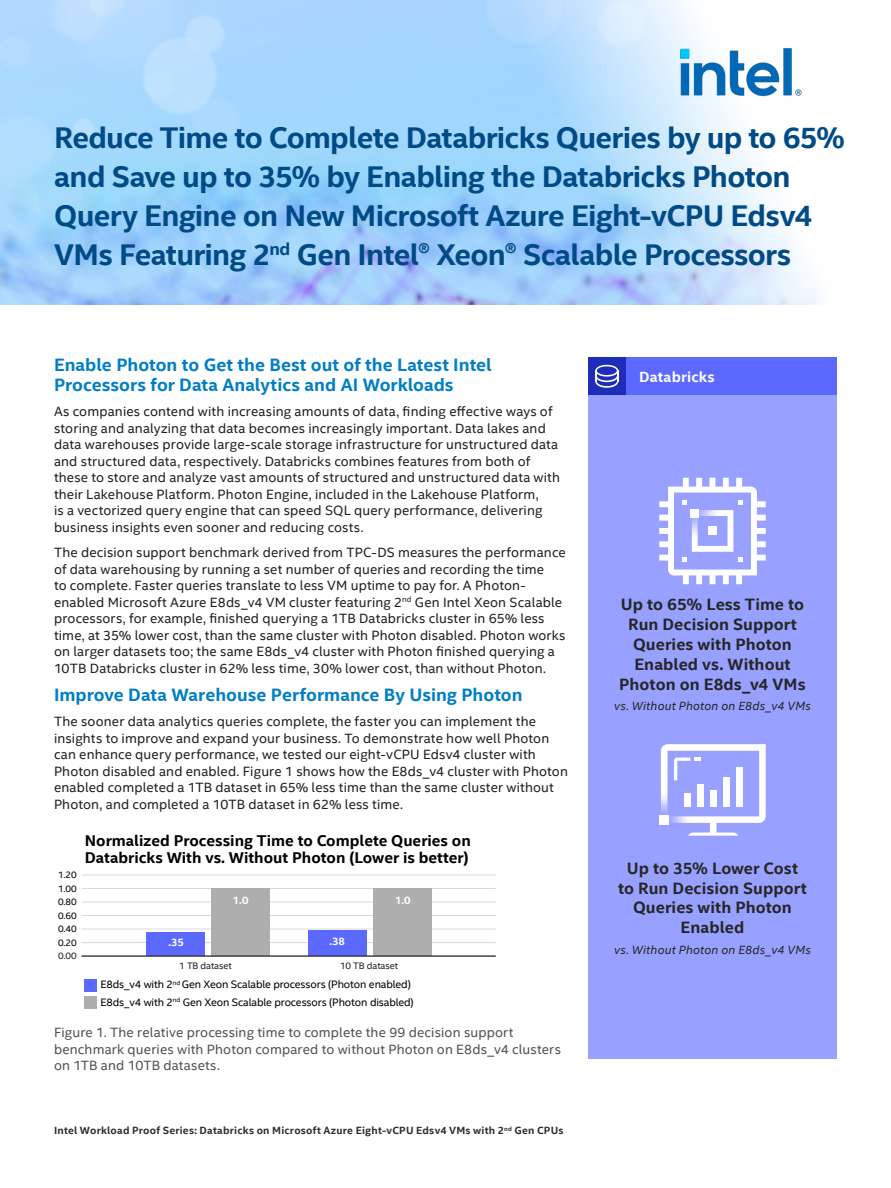
<style>
.page{position:relative;width:891px;height:1188px;background:#fff}
.page>*{position:absolute;margin:0;border:0;box-sizing:border-box;transform-origin:0 0}
.Main_Title{font:700 30px/39px "Intel Clear";letter-spacing:-.025em;color:#004a86}
.CopyHeaderBlue{font:700 18px/19.5px "Intel Clear";color:#007ec5}
.Claim{font:700 16.5px/19.8px "Intel Clear";letter-spacing:.005em;color:#262626;text-align:center}
.t1{font:700 15.6px/17.1px "Intel Clear";color:#000}
.CopyHeaderBlue-2{font:700 14.85px "Intel Clear";letter-spacing:.01em;color:#fff}
.MainCopy___Caption{font:13.5px/16.5px "Intel Clear";letter-spacing:.01em;color:#231f20}
.t2{font:13.5px/16.5px "Intel Clear";letter-spacing:.01em;color:#525252}
.Claim_small{font:italic 12px "Intel Clear";letter-spacing:.015em;color:#262626}
.t3{font:10.8px/17.5px "Intel Clear";letter-spacing:-.01em;color:#000}
.t4{font:700 10.8px "Intel Clear";color:#fff}
.Document_Header{font:700 10.5px "Intel Clear";letter-spacing:.02em;color:#2d2f2e}
.t5{font:9.45px "Intel Clear";letter-spacing:-.01em;color:#231f20}
.t6{font:9.45px "Intel Clear";letter-spacing:-.01em;color:#000}
</style>
<div class="page">
<img style="left:0;top:0;width:818px;height:305px">
<div style="left:588px;top:395px;width:249px;height:663px;background:#98a1ff"></div>
<div style="left:626px;top:357px;width:211px;height:38px;background:#5b69ff"></div>
<div style="left:588px;top:357px;width:38px;height:38px;background:#1e2eb8"></div>
<hr style="left:82px;top:942px;width:414px;height:1px;background:#d9d9d9">
<hr style="left:82px;top:929px;width:414px;height:1px;background:#d9d9d9">
<hr style="left:82px;top:915px;width:414px;height:1px;background:#d9d9d9">
<hr style="left:82px;top:902px;width:414px;height:1px;background:#d9d9d9">
<hr style="left:82px;top:888px;width:414px;height:1px;background:#d9d9d9">
<div style="left:85px;top:979px;width:12px;height:12px;background:#5b69ff"></div>
<div style="left:85px;top:997px;width:12px;height:12px;background:#aeaeae"></div>
<div style="left:147px;top:932px;width:58px;height:24px;background:#5b69ff"></div>
<div style="left:212px;top:888px;width:58px;height:68px;background:#aeaeae"></div>
<div style="left:309px;top:930px;width:58px;height:26px;background:#5b69ff"></div>
<div style="left:374px;top:888px;width:58px;height:68px;background:#aeaeae"></div>
<hr style="left:82px;top:875px;width:414px;height:1px;background:#d9d9d9">
<hr style="left:82px;top:955px;width:414px;height:2px;background:#2e2f2f">
<svg style="left:595px;top:365px;width:23px;height:23px"></svg>
<svg style="left:659px;top:478px;width:107px;height:106px"></svg>
<div style="left:690px;top:509px;width:9px;height:9px;background:#fff"></div>
<div style="left:659px;top:815px;width:10px;height:10px;background:#fff"></div>
<svg style="left:661px;top:744px;width:105px;height:92px"></svg>
<img style="left:680px;top:48px;width:122px;height:49px">
<p class="Main_Title" style="left:54px;top:119px;width:792px">Reduce Time to Complete Databricks Queries by up to 65% and Save up to 35% by Enabling the Databricks Photon Query Engine on New Microsoft Azure Eight-vCPU Edsv4<br>VMs Featuring 2<sup>nd</sup> Gen Intel® Xeon® Scalable Processors</p>
<p class="CopyHeaderBlue" style="left:54px;top:355px;width:439px">Enable Photon to Get the Best out of the Latest Intel<br>Processors for Data Analytics and AI Workloads</p>
<p class="MainCopy___Caption" style="left:54px;top:403px;width:508px">As companies contend with increasing amounts of data, finding effective ways of storing and analyzing that data becomes increasingly important. Data lakes and data warehouses provide large-scale storage infrastructure for unstructured data and structured data, respectively. Databricks combines features from both of these to store and analyze vast amounts of structured and unstructured data with their Lakehouse Platform. Photon Engine, included in the Lakehouse Platform,<br>is a vectorized query engine that can speed SQL query performance, delivering business insights even sooner and reducing costs.</p>
<p class="MainCopy___Caption" style="left:54px;top:544px;width:513px">The decision support benchmark derived from TPC-DS measures the performance of data warehousing by running a set number of queries and recording the time<br>to complete. Faster queries translate to less VM uptime to pay for. A Photon&shy;enabled Microsoft Azure E8ds_v4 VM cluster featuring 2<sup>nd</sup> Gen Intel Xeon Scalable processors, for example, finished querying a 1TB Databricks cluster in 65% less time, at 35% lower cost, than the same cluster with Photon disabled. Photon works on larger datasets too; the same E8ds_v4 cluster with Photon finished querying a 10TB Databricks cluster in 62% less time, 30% lower cost, than without Photon.</p>
<p class="CopyHeaderBlue" style="left:54px;top:685px;width:470px">Improve Data Warehouse Performance By Using Photon</p>
<p class="MainCopy___Caption" style="left:54px;top:714px;width:515px">The sooner data analytics queries complete, the faster you can implement the insights to improve and expand your business. To demonstrate how well Photon can enhance query performance, we tested our eight-vCPU Edsv4 cluster with Photon disabled and enabled. Figure 1 shows how the E8ds_v4 cluster with Photon enabled completed a 1TB dataset in 65% less time than the same cluster without Photon, and completed a 10TB dataset in 62% less time.</p>
<p class="t6" style="left:58px;top:869px;width:20px">1.20</p>
<p class="t6" style="left:58px;top:883px;width:20px">1.00</p>
<p class="t6" style="left:58px;top:896px;width:20px">0.80</p>
<p class="t6" style="left:58px;top:910px;width:20px">0.60</p>
<p class="t6" style="left:58px;top:923px;width:20px">0.40</p>
<p class="t6" style="left:58px;top:937px;width:20px">0.20</p>
<p class="t5" style="left:58px;top:951px;width:20px">0.00</p>
<p class="t1" style="left:85px;top:832px;width:388px">Normalized Processing Time to Complete Queries on<br>Databricks With vs. Without Photon (Lower is better)</p>
<p class="t4" style="left:168px;top:936px;width:17px">.35</p>
<p class="t4" style="left:233px;top:893px;width:17px">1.0</p>
<p class="t4" style="left:329px;top:934px;width:17px">.38</p>
<p class="t4" style="left:395px;top:893px;width:17px">1.0</p>
<p class="t5" style="left:179px;top:960px;width:54px">1 TB dataset</p>
<p class="t5" style="left:340px;top:960px;width:60px">10 TB dataset</p>
<p class="t3" style="left:100px;top:976px;width:315px">E8ds_v4 with 2<sup>nd</sup> Gen Xeon Scalable processors (Photon enabled)<br>E8ds_v4 with 2<sup>nd</sup> Gen Xeon Scalable processors (Photon disabled)</p>
<p class="t2" style="left:54px;top:1024px;width:508px">Figure 1. The relative processing time to complete the 99 decision support benchmark queries with Photon compared to without Photon on E8ds_v4 clusters on 1TB and 10TB datasets.</p>
<p class="Document_Header" style="left:54px;top:1124px;width:511px">Intel Workload Proof Series: Databricks on Microsoft Azure Eight-vCPU Edsv4 VMs with 2<sup>nd</sup> Gen CPUs</p>
<p class="CopyHeaderBlue-2" style="left:639px;top:368px;width:77px">Databricks</p>
<p class="Claim" style="left:619px;top:595px;width:188px">Up to 65% Less Time to<br>Run Decision Support<br>Queries with Photon<br>Enabled vs. Without<br>Photon on E8ds_v4 VMs</p>
<p class="Claim_small" style="left:614px;top:699px;width:198px">vs. Without Photon on E8ds_v4 VMs</p>
<p class="Claim" style="left:618px;top:858px;width:190px">Up to 35% Lower Cost to Run Decision Support<br>Queries with Photon<br>Enabled</p>
<p class="Claim_small" style="left:614px;top:943px;width:198px">vs. Without Photon on E8ds_v4 VMs</p>
</div>
